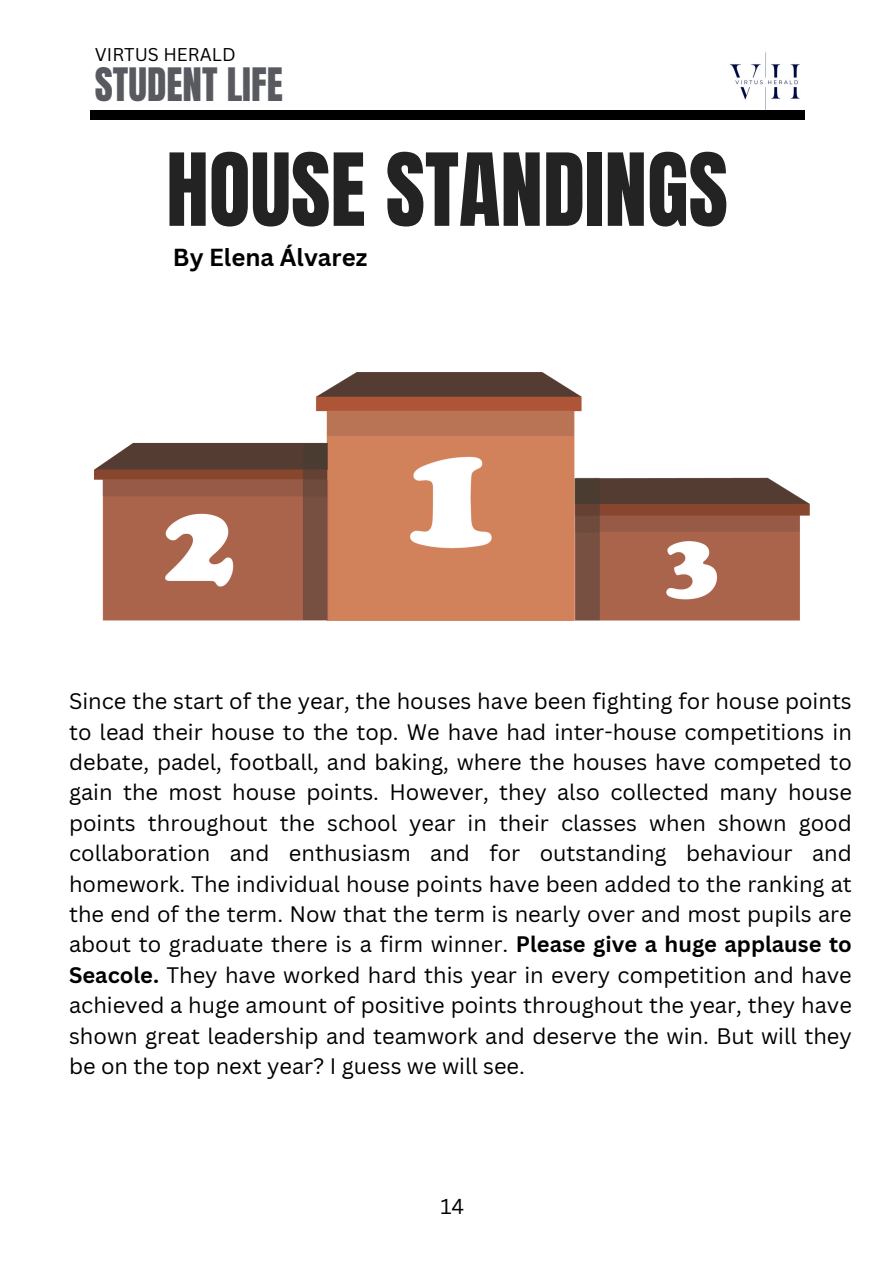
<style>
.page{position:relative;width:894px;height:1264px;background:#fff}
.page>*{position:absolute;margin:0;border:0;box-sizing:border-box;transform-origin:0 0}
.t1{font:85.5px "Anton";color:#242323}
.t2{font:39.15px "Anton";color:#595a60}
.t3{font:700 24px "Canva Sans";color:#000}
.t4{font:21.9px/30.5px "Canva Sans";color:#000;text-align:justify}
.t5{font:21px "Canva Sans";color:#000}
.t6{font:18px "Canva Sans";color:#000}
.s1{font-weight:700}
</style>
<div class="page">
<img style="left:729px;top:52px;width:76px;height:62px">
<img style="left:95px;top:372px;width:714px;height:249px">
<div style="left:90px;top:110px;width:714px;height:10px;background:#000"></div>
<h1 class="t6" style="left:95px;top:42px;width:142px">VIRTUS HERALD</h1>
<h2 class="t2" style="left:95px;top:57px;width:189px">STUDENT LIFE</h2>
<h3 class="t1" style="left:166px;top:128px;width:563px">HOUSE STANDINGS</h3>
<h4 class="t3" style="left:173px;top:240px;width:196px">By Elena Álvarez</h4>
<p class="t4" style="left:69px;top:685px;width:784px">Since the start of the year, the houses have been fighting for house points to lead their house to the top. We have had inter-house competitions in debate, padel, football, and baking, where the houses have competed to gain the most house points. However, they also collected many house points throughout the school year in their classes when shown good collaboration and enthusiasm and for outstanding behaviour and homework. The individual house points have been added to the ranking at the end of the term. Now that the term is nearly over and most pupils are about to graduate there is a firm winner. <span class="s1">Please give a huge applause to Seacole.</span> They have worked hard this year in every competition and have achieved a huge amount of positive points throughout the year, they have shown great leadership and teamwork and deserve the win. But will they be on the top next year? I guess we will see.</p>
<p class="t5" style="left:440px;top:1191px;width:25px">14</p>
</div>
